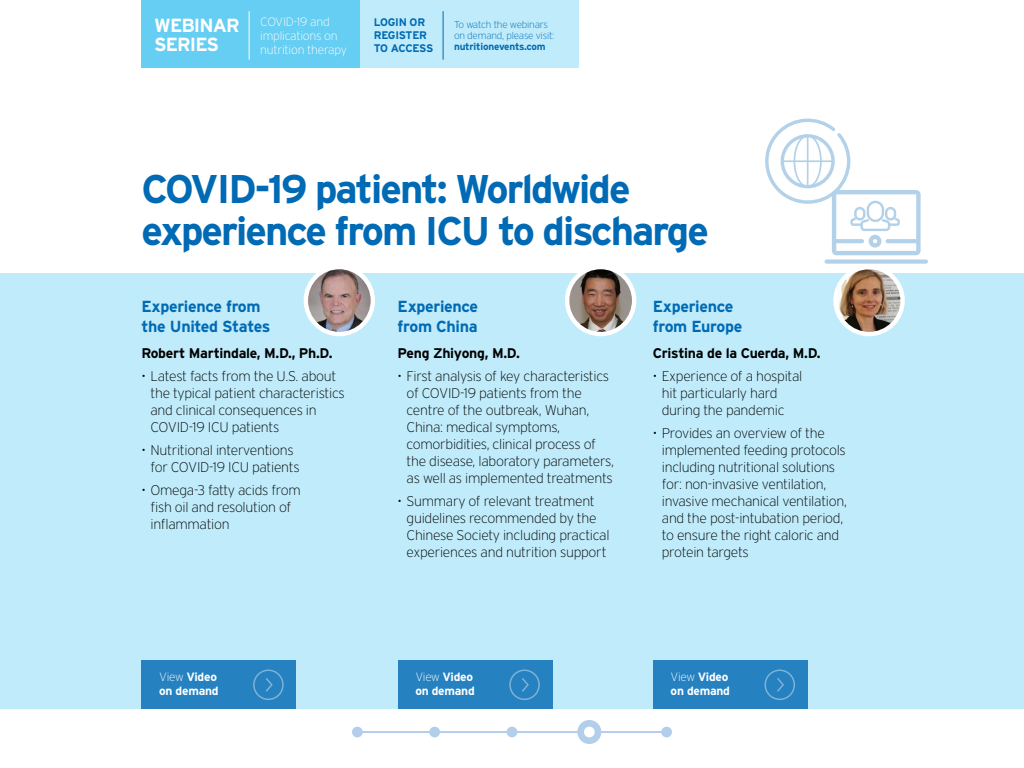
<style>
.page{position:relative;width:1024px;height:768px;background:#fff}
.page>*{position:absolute;margin:0;border:0;box-sizing:border-box;transform-origin:0 0}
.t1{font:700 40px/42px "Interstate";letter-spacing:-.05em;color:#006ab4}
.t2{font:700 19px/19px "Interstate";letter-spacing:-.05em;color:#fff}
.t3{font:700 16px/20px "Interstate";letter-spacing:-.02em;color:#006ab4}
.t4{font:200 14px/17px "Interstate";letter-spacing:-.02em;color:#000}
.t5{font:700 14px "Interstate";letter-spacing:-.02em;color:#000}
.t6{font:200 12.2px/13.9px "Interstate";letter-spacing:-.02em;color:#fff}
.t7{font:700 12px/14px "Interstate";letter-spacing:-.02em;color:#fff}
.t8{font:700 11px/13.5px "Interstate";letter-spacing:-.02em;color:#006ab4}
.t9{font:200 10px/11px "Interstate";letter-spacing:-.02em;color:#006ab4}
.t10{font:700 10px "Interstate";letter-spacing:-.02em;color:#006ab4}
.s1{font-weight:200}
</style>
<div class="page">
<hr style="left:357px;top:731px;width:310px;height:2px;background:#b3ceea">
<div style="left:661px;top:727px;width:11px;height:10px;background:#b3ceea;border-radius:50%"></div>
<div style="left:429px;top:727px;width:11px;height:10px;background:#b3ceea;border-radius:50%"></div>
<div style="left:352px;top:727px;width:11px;height:10px;background:#b3ceea;border-radius:50%"></div>
<div style="left:507px;top:727px;width:10px;height:10px;background:#b3ceea;border-radius:50%"></div>
<div style="left:0;top:273px;width:1024px;height:436px;background:#bfebfa"></div>
<div style="left:360px;top:0;width:219px;height:68px;background:#bfebfa"></div>
<div style="left:141px;top:0;width:219px;height:68px;background:#66cef2"></div>
<hr style="left:249px;top:11px;width:1px;height:49px;background:#fff">
<hr style="left:443px;top:11px;width:1px;height:49px;background:#006ab4">
<img style="left:306px;top:267px;width:67px;height:67px;border-radius:34px">
<div style="left:304px;top:265px;width:71px;height:71px;border:4px solid #fff;border-radius:50%"></div>
<img style="left:567px;top:267px;width:67px;height:67px;border-radius:34px">
<div style="left:565px;top:265px;width:71px;height:71px;border:4px solid #fff;border-radius:50%"></div>
<img style="left:836px;top:267px;width:67px;height:67px;border-radius:33px">
<div style="left:833px;top:265px;width:72px;height:71px;border:4px solid #fff;border-radius:50%"></div>
<div style="left:141px;top:660px;width:155px;height:49px;background:#2681c0"></div>
<svg style="left:253px;top:670px;width:31px;height:30px"></svg>
<div style="left:398px;top:660px;width:154px;height:49px;background:#2681c0"></div>
<svg style="left:509px;top:670px;width:31px;height:30px"></svg>
<div style="left:653px;top:660px;width:155px;height:49px;background:#2681c0"></div>
<svg style="left:764px;top:670px;width:31px;height:30px"></svg>
<div style="left:577px;top:720px;width:24px;height:24px;background:#b3ceea;border-radius:50%"></div>
<div style="left:584px;top:727px;width:11px;height:10px;background:#fff;border-radius:50%"></div>
<div style="left:825px;top:259px;width:103px;height:5px;background:#b3d2e9;border-radius:2px"></div>
<svg style="left:765px;top:118px;width:156px;height:137px"></svg>
<h2 class="t2" style="left:154px;top:16px;width:87px">WEBINAR<br>SERIES</h2>
<p class="t6" style="left:260px;top:14px;width:88px">COVID-19 and implications on nutrition therapy</p>
<p class="t8" style="left:374px;top:15px;width:61px">LOGIN OR<br>REGISTER<br>TO ACCESS</p>
<p class="t9" style="left:454px;top:19px;width:102px">To watch the webinars on demand, please visit:</p>
<p class="t10" style="left:454px;top:41px;width:93px">nutritionevents.com</p>
<h1 class="t1" style="left:141px;top:168px;width:569px">COVID-19 patient: Worldwide experience from ICU to discharge</h1>
<p class="t3" style="left:141px;top:296px;width:131px">Experience from the United States</p>
<p class="t5" style="left:141px;top:344px;width:193px">Robert Martindale, M.D., Ph.D.</p>
<p class="t4" style="left:150px;top:367px;width:196px;text-indent:-9px">• Latest facts from the U.S. about the typical patient characteristics and clinical consequences in<br>COVID-19 ICU patients</p>
<p class="t4" style="left:150px;top:441px;width:151px;text-indent:-9px">• Nutritional interventions for COVID-19 ICU patients</p>
<p class="t4" style="left:150px;top:481px;width:152px;text-indent:-9px">• Omega-3 fatty acids from fish oil and resolution of inflammation</p>
<p class="t3" style="left:398px;top:296px;width:82px">Experience from China</p>
<p class="t5" style="left:398px;top:344px;width:124px">Peng Zhiyong, M.D.</p>
<p class="t4" style="left:407px;top:367px;width:209px;text-indent:-9px">• First analysis of key characteristics of COVID-19 patients from the centre of the outbreak, Wuhan, China: medical symptoms, comorbidities, clinical process of the disease, laboratory parameters, as well as implemented treatments</p>
<p class="t4" style="left:407px;top:492px;width:204px;text-indent:-9px">• Summary of relevant treatment guidelines recommended by the Chinese Society including practical experiences and nutrition support</p>
<p class="t3" style="left:653px;top:296px;width:91px">Experience from Europe</p>
<p class="t5" style="left:653px;top:344px;width:169px">Cristina de la Cuerda, M.D.</p>
<p class="t4" style="left:662px;top:367px;width:142px;text-indent:-9px">• Experience of a hospital hit particularly hard during the pandemic</p>
<p class="t4" style="left:662px;top:424px;width:187px;text-indent:-9px">• Provides an overview of the implemented feeding protocols including nutritional solutions for: non-invasive ventilation, invasive mechanical ventilation, and the post-intubation period, to ensure the right caloric and protein targets</p>
<p class="t7" style="left:159px;top:670px;width:61px"><span class="s1">View</span> Video on demand</p>
<p class="t7" style="left:415px;top:670px;width:61px"><span class="s1">View</span> Video on demand</p>
<p class="t7" style="left:671px;top:670px;width:61px"><span class="s1">View</span> Video on demand</p>
</div>
